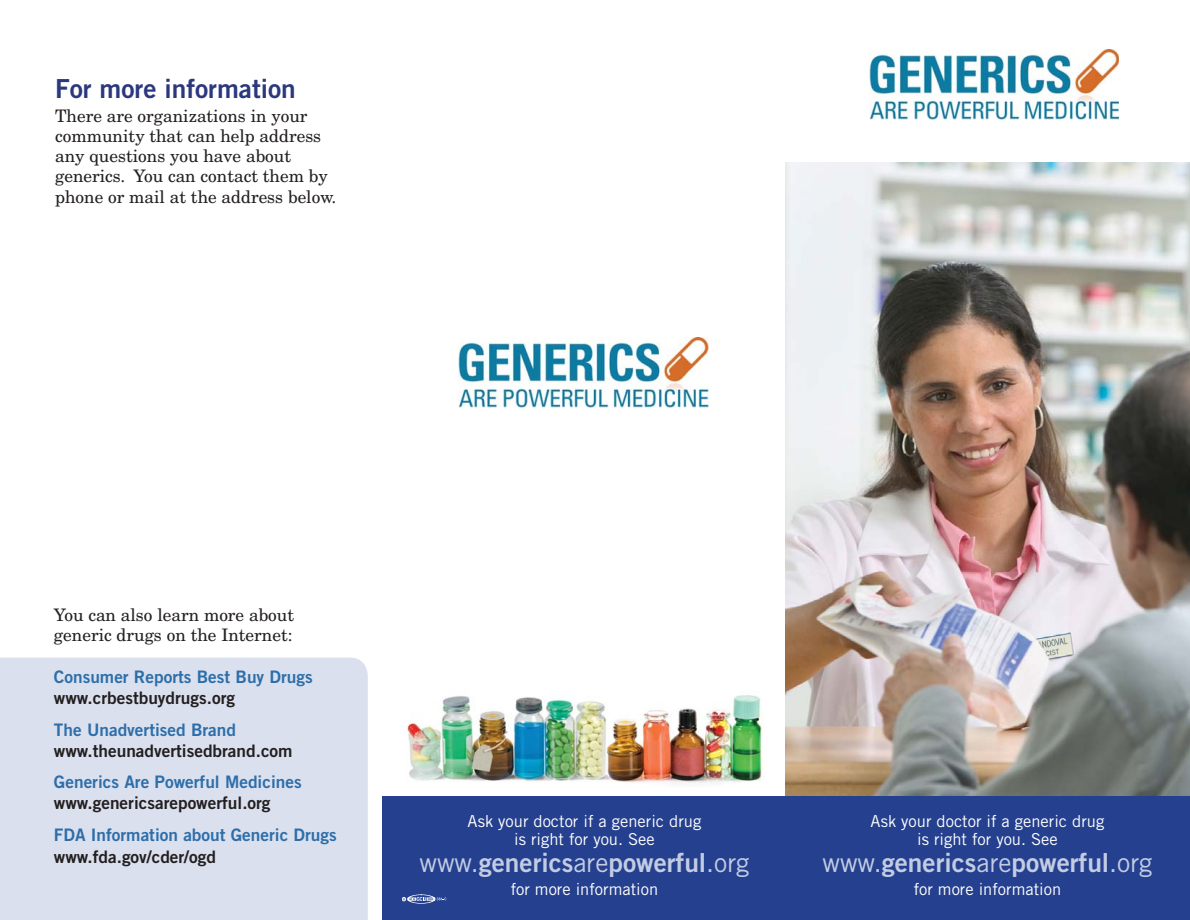
<style>
.page{position:relative;width:1190px;height:920px;background:#fff}
.page>*{position:absolute;margin:0;border:0;box-sizing:border-box;transform-origin:0 0}
.t1{font:26.25px "Trade Gothic Bold Two";color:#c2cce3}
.t2{font:26.25px "Trade Gothic Bold Two";color:#2b387e}
.t3{font:17.25px/20.2px "New Century Schlbk";color:#231f20}
.t4{font:17.25px "Trade Gothic Bold Two";color:#2d6ea9}
.t5{font:17.25px "Trade Gothic Bold Two";color:#231f20}
.t6{font:16.5px/18px "Trade Gothic";color:#fff;text-align:center}
.s1{font-family:"Trade Gothic"}
</style>
<div class="page">
<img style="left:786px;top:163px;width:404px;height:633px">
<div style="left:383px;top:796px;width:807px;height:124px;background:#25408e"></div>
<div style="left:0;top:657px;width:368px;height:263px;background:#dbe0ee"></div>
<img style="left:459px;top:337px;width:249px;height:70px">
<img style="left:869px;top:50px;width:250px;height:70px">
<img style="left:406px;top:695px;width:356px;height:88px">
<svg style="left:402px;top:894px;width:44px;height:10px"></svg>
<h1 class="t2" style="left:55px;top:79px;width:242px">For more information</h1>
<p class="t3" style="left:55px;top:107px;width:283px">There are organizations in your community that can help address any questions you have about generics. You can contact them by phone or mail at the address below.</p>
<p class="t3" style="left:54px;top:606px;width:242px">You can also learn more about generic drugs on the Internet:</p>
<p class="t4" style="left:54px;top:671px;width:260px">Consumer Reports Best Buy Drugs</p>
<p class="t5" style="left:54px;top:692px;width:183px">www.crbestbuydrugs.org</p>
<p class="t4" style="left:54px;top:723px;width:184px">The Unadvertised Brand</p>
<p class="t5" style="left:54px;top:744px;width:240px">www.theunadvertisedbrand.com</p>
<p class="t4" style="left:54px;top:776px;width:249px">Generics Are Powerful Medicines</p>
<p class="t5" style="left:54px;top:797px;width:218px">www.genericsarepowerful.org</p>
<p class="t4" style="left:54px;top:828px;width:284px">FDA Information about Generic Drugs</p>
<p class="t5" style="left:54px;top:851px;width:163px">www.fda.gov/cder/ogd</p>
<p class="t6" style="left:468px;top:814px;width:235px">Ask your doctor if a generic drug is right for you. See</p>
<h1 class="t1" style="left:420px;top:853px;width:331px"><span class="s1">www.</span>generics<span class="s1">are</span>powerful<span class="s1">.org</span></h1>
<p class="t6" style="left:511px;top:881px;width:149px">for more information</p>
<p class="t6" style="left:870px;top:814px;width:235px">Ask your doctor if a generic drug is right for you. See</p>
<h1 class="t1" style="left:823px;top:853px;width:331px"><span class="s1">www.</span>generics<span class="s1">are</span>powerful<span class="s1">.org</span></h1>
<p class="t6" style="left:914px;top:881px;width:149px">for more information</p>
</div>
